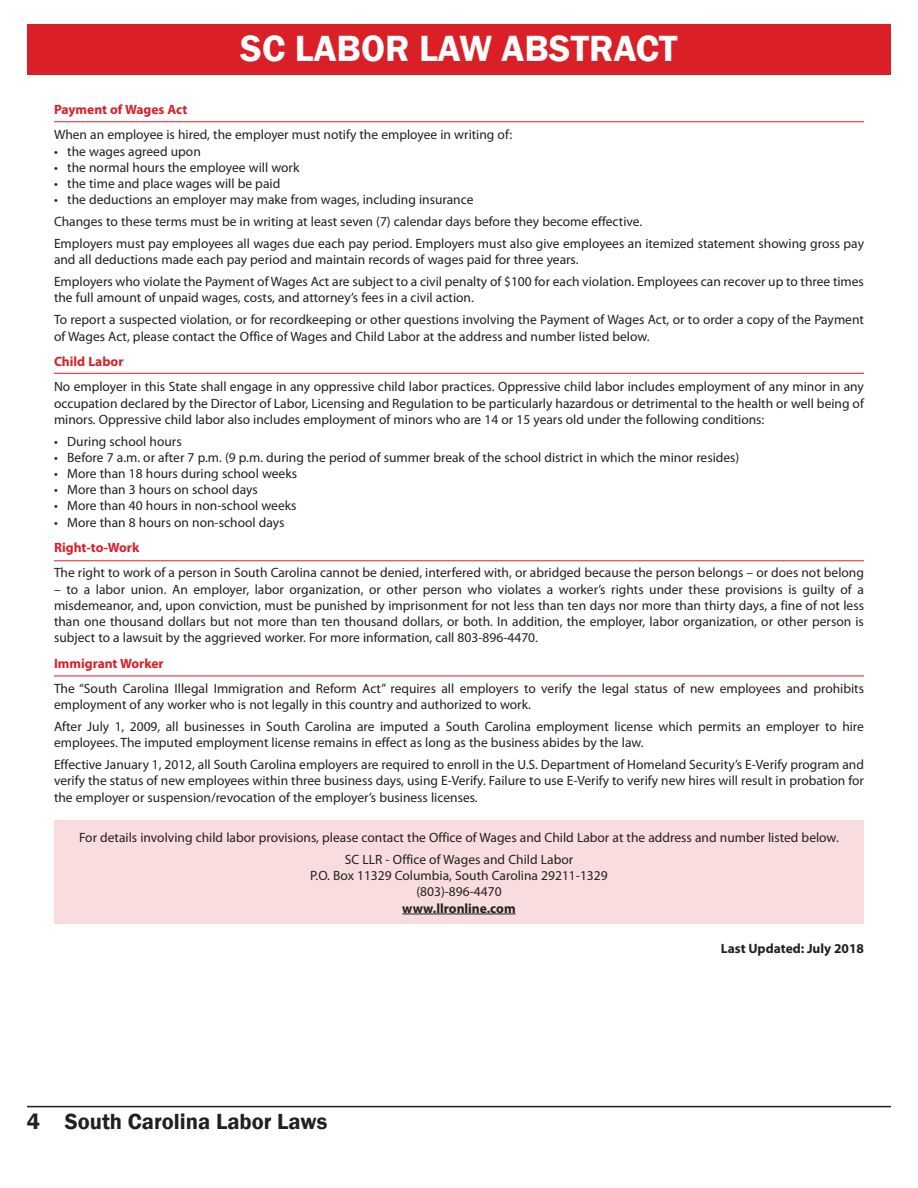
<style>
.page{position:relative;width:918px;height:1188px;background:#fff}
.page>*{position:absolute;margin:0;border:0;box-sizing:border-box;transform-origin:0 0}
.t1{font:600 37.5px "Franklin Gothic";color:#fff}
.t2{font:600 22.5px "Franklin Gothic";color:#231f20}
.t3{font:13.5px/16.2px "Myriad Pro";color:#231f20}
.t4{font:700 13.5px "Myriad Pro";color:#da1f26}
.t5{font:700 13.5px "Myriad Pro";color:#231f20}
</style>
<div class="page">
<div style="left:27px;top:24px;width:864px;height:50px;background:#da1f26"></div>
<hr style="left:54px;top:122px;width:810px;height:1px;background:#da1f26">
<hr style="left:54px;top:373px;width:810px;height:1px;background:#da1f26">
<hr style="left:54px;top:561px;width:810px;height:1px;background:#da1f26">
<hr style="left:54px;top:676px;width:810px;height:1px;background:#da1f26">
<div style="left:54px;top:821px;width:810px;height:103px;background:#f9ddde"></div>
<hr style="left:402px;top:914px;width:114px;height:1px;background:#231f20">
<hr style="left:27px;top:1106px;width:864px;height:1px;background:#231f20">
<p class="t1" style="left:240px;top:26px;width:439px">SC LABOR LAW ABSTRACT</p>
<p class="t4" style="left:54px;top:101px;width:135px">Payment of Wages Act</p>
<p class="t3" style="left:54px;top:126px;width:460px">When an employee is hired, the employer must notify the employee in writing of:</p>
<p class="t3" style="left:54px;top:143px;width:148px">• the wages agreed upon</p>
<p class="t3" style="left:54px;top:159px;width:247px">• the normal hours the employee will work</p>
<p class="t3" style="left:54px;top:175px;width:228px">• the time and place wages will be paid</p>
<p class="t3" style="left:54px;top:191px;width:421px">• the deductions an employer may make from wages, including insurance</p>
<p class="t3" style="left:54px;top:213px;width:590px">Changes to these terms must be in writing at least seven (7) calendar days before they become effective.</p>
<p class="t3" style="left:54px;top:235px;width:812px">Employers must pay employees all wages due each pay period. Employers must also give employees an itemized statement showing gross pay and all deductions made each pay period and maintain records of wages paid for three years.</p>
<p class="t3" style="left:54px;top:273px;width:812px">Employers who violate the Payment of Wages Act are subject to a civil penalty of $100 for each violation. Employees can recover up to three times the full amount of unpaid wages, costs, and attorney’s fees in a civil action.</p>
<p class="t3" style="left:54px;top:311px;width:811px">To report a suspected violation, or for recordkeeping or other questions involving the Payment of Wages Act, or to order a copy of the Payment of Wages Act, please contact the Office of Wages and Child Labor at the address and number listed below.</p>
<p class="t4" style="left:54px;top:353px;width:71px">Child Labor</p>
<p class="t3" style="left:54px;top:378px;width:811px;text-align:justify">No employer in this State shall engage in any oppressive child labor practices. Oppressive child labor includes employment of any minor in any occupation declared by the Director of Labor, Licensing and Regulation to be particularly hazardous or detrimental to the health or well being of minors. Oppressive child labor also includes employment of minors who are 14 or 15 years old under the following conditions:</p>
<p class="t3" style="left:54px;top:433px;width:129px">• During school hours</p>
<p class="t3" style="left:54px;top:449px;width:687px">• Before 7 a.m. or after 7 p.m. (9 p.m. during the period of summer break of the school district in which the minor resides)</p>
<p class="t3" style="left:54px;top:465px;width:245px">• More than 18 hours during school weeks</p>
<p class="t3" style="left:54px;top:481px;width:205px">• More than 3 hours on school days</p>
<p class="t3" style="left:54px;top:498px;width:244px">• More than 40 hours in non-school weeks</p>
<p class="t3" style="left:54px;top:514px;width:232px">• More than 8 hours on non-school days</p>
<p class="t4" style="left:54px;top:539px;width:87px">Right-to-Work</p>
<p class="t3" style="left:54px;top:565px;width:812px">The right to work of a person in South Carolina cannot be denied, interfered with, or abridged because the person belongs – or does not belong</p>
<p class="t3" style="left:54px;top:581px;width:812px;text-align:justify">– to a labor union. An employer, labor organization, or other person who violates a worker’s rights under these provisions is guilty of a misdemeanor, and, upon conviction, must be punished by imprisonment for not less than ten days nor more than thirty days, a fine of not less than one thousand dollars but not more than ten thousand dollars, or both. In addition, the employer, labor organization, or other person is subject to a lawsuit by the aggrieved worker. For more information, call 803-896-4470.</p>
<p class="t4" style="left:54px;top:654px;width:111px">Immigrant Worker</p>
<p class="t3" style="left:54px;top:680px;width:812px">The “South Carolina Illegal Immigration and Reform Act” requires all employers to verify the legal status of new employees and prohibits employment of any worker who is not legally in this country and authorized to work.</p>
<p class="t3" style="left:54px;top:718px;width:812px">After July 1, 2009, all businesses in South Carolina are imputed a South Carolina employment license which permits an employer to hire employees. The imputed employment license remains in effect as long as the business abides by the law.</p>
<p class="t3" style="left:54px;top:756px;width:812px;text-align:justify">Effective January 1, 2012, all South Carolina employers are required to enroll in the U.S. Department of Homeland Security’s E-Verify program and verify the status of new employees within three business days, using E-Verify. Failure to use E-Verify to verify new hires will result in probation for the employer or suspension/revocation of the employer’s business licenses.</p>
<p class="t3" style="left:79px;top:829px;width:761px">For details involving child labor provisions, please contact the Office of Wages and Child Labor at the address and number listed below.</p>
<p class="t3" style="left:345px;top:851px;width:230px">SC LLR - Office of Wages and Child Labor</p>
<p class="t3" style="left:310px;top:867px;width:299px">P.O. Box 11329 Columbia, South Carolina 29211-1329</p>
<p class="t3" style="left:416px;top:884px;width:87px">(803)-896-4470</p>
<p class="t5" style="left:402px;top:899px;width:115px">www.llronline.com</p>
<h2 class="t2" style="left:27px;top:1108px;width:302px">4 South Carolina Labor Laws</h2>
<p class="t5" style="left:721px;top:940px;width:145px">Last Updated: July 2018</p>
</div>
